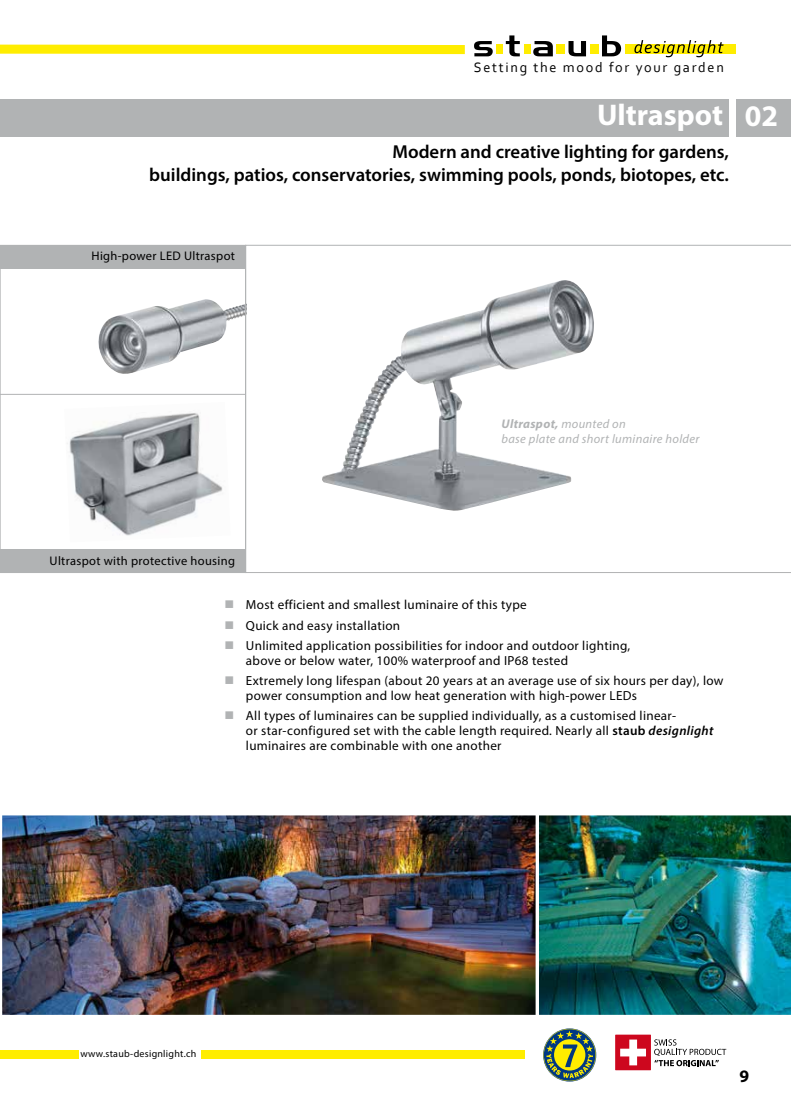
<style>
.page{position:relative;width:791px;height:1099px;background:#fff}
.page>*{position:absolute;margin:0;border:0;box-sizing:border-box;transform-origin:0 0}
.t1{font:700 30px "Myriad Pro";color:#fff}
.t2{font:600 18.75px/22.5px "Myriad Pro";color:#000;text-align:right}
.t3{font:700 17.5px "Myriad Pro";color:#000}
.t4{font:14.25px "Corbel";letter-spacing:.12em;color:#000}
.t5{font:13.12px/15px "Myriad Pro";letter-spacing:.025em;color:#000}
.t6{font:12.5px "Myriad Pro";letter-spacing:.025em;color:#000}
.t7{font:italic 12.5px/15px "Myriad Pro";letter-spacing:.025em;color:#b1b3b4}
.t8{font:10px "Myriad Pro";letter-spacing:.025em;color:#000}
.s1{font-weight:700}
.s2{color:#b1b3b4}
.s3{font-weight:600}
.s4{font-weight:600;font-style:italic}
</style>
<div class="page">
<img style="left:98px;top:299px;width:146px;height:75px">
<img style="left:67px;top:413px;width:156px;height:123px">
<img style="left:2px;top:815px;width:533px;height:200px">
<img style="left:535px;top:815px;width:255px;height:200px">
<div style="left:0;top:99px;width:728px;height:37px;background:#b1b3b4"></div>
<svg style="left:474px;top:41px;width:18px;height:15px"></svg>
<svg style="left:505px;top:35px;width:14px;height:21px"></svg>
<div style="left:625px;top:44px;width:110px;height:9px;background:#ffed00"></div>
<div style="left:524px;top:44px;width:6px;height:9px;background:#ffed00"></div>
<div style="left:496px;top:44px;width:6px;height:9px;background:#ffed00"></div>
<svg style="left:529px;top:35px;width:194px;height:23px"></svg>
<svg style="left:0;top:44px;width:464px;height:10px;background:#ffee17"></svg>
<div style="left:735px;top:99px;width:55px;height:37px;background:#b1b3b4"></div>
<svg style="left:246px;top:245px;width:544px;height:327px"></svg>
<div style="left:0;top:245px;width:245px;height:23px;background:#b1b3b4"></div>
<div style="left:0;top:549px;width:245px;height:23px;background:#b1b3b4"></div>
<div style="left:0;top:245px;width:246px;height:327px;border:1px solid #b1b3b4"></div>
<hr style="left:0;top:394px;width:245px;height:1px;background:#b1b3b4">
<div style="left:0;top:1049px;width:79px;height:9px;background:#ffed00"></div>
<div style="left:201px;top:1049px;width:323px;height:9px;background:#ffed00"></div>
<svg style="left:654px;top:1039px;width:72px;height:27px"></svg>
<div style="left:615px;top:1034px;width:35px;height:36px;background:#cd071e"></div>
<svg style="left:620px;top:1039px;width:25px;height:26px"></svg>
<svg style="left:543px;top:1029px;width:52px;height:51px"></svg>
<svg style="left:546px;top:1030px;width:46px;height:48px;background:#849755"></svg>
<p class="t4" style="left:473px;top:58px;width:251px">Setting the mood for your garden</p>
<h1 class="t1" style="left:596px;top:96px;width:127px">Ultraspot</h1>
<h2 class="t2" style="left:149px;top:140px;width:580px">Modern and creative lighting for gardens,<br>buildings, patios, conservatories, swimming pools, ponds, biotopes, etc.</h2>
<h1 class="t1" style="left:744px;top:96px;width:35px">02</h1>
<p class="t6" style="left:91px;top:248px;width:145px">High-power LED Ultraspot</p>
<p class="t6" style="left:50px;top:553px;width:187px">Ultraspot with protective housing</p>
<p class="t7" style="left:501px;top:416px;width:199px"><span class="s1">Ultraspot,</span> mounted on<br>base plate and short luminaire holder</p>
<p class="t5" style="left:224px;top:597px;width:303px"><span class="s2">■</span> Most efficient and smallest luminaire of this type</p>
<p class="t5" style="left:224px;top:617px;width:177px"><span class="s2">■</span> Quick and easy installation</p>
<p class="t5" style="left:246px;top:637px;width:385px;text-indent:-21px"><span class="s2">■</span> Unlimited application possibilities for indoor and outdoor lighting, above or below water, 100% waterproof and IP68 tested</p>
<p class="t5" style="left:246px;top:672px;width:479px;text-indent:-21px"><span class="s2">■</span> Extremely long lifespan (about 20 years at an average use of six hours per day), low power consumption and low heat generation with high-power LEDs</p>
<p class="t5" style="left:246px;top:707px;width:469px;text-indent:-21px"><span class="s2">■</span> All types of luminaires can be supplied individually, as a customised linear-<br>or star-configured set with the cable length required. Nearly all <span class="s3">staub</span> <span class="s4">designlight </span>luminaires are combinable with one another</p>
<p class="t8" style="left:80px;top:1047px;width:117px">www.staub-designlight.ch</p>
<h3 class="t3" style="left:739px;top:1064px;width:11px">9</h3>
</div>
